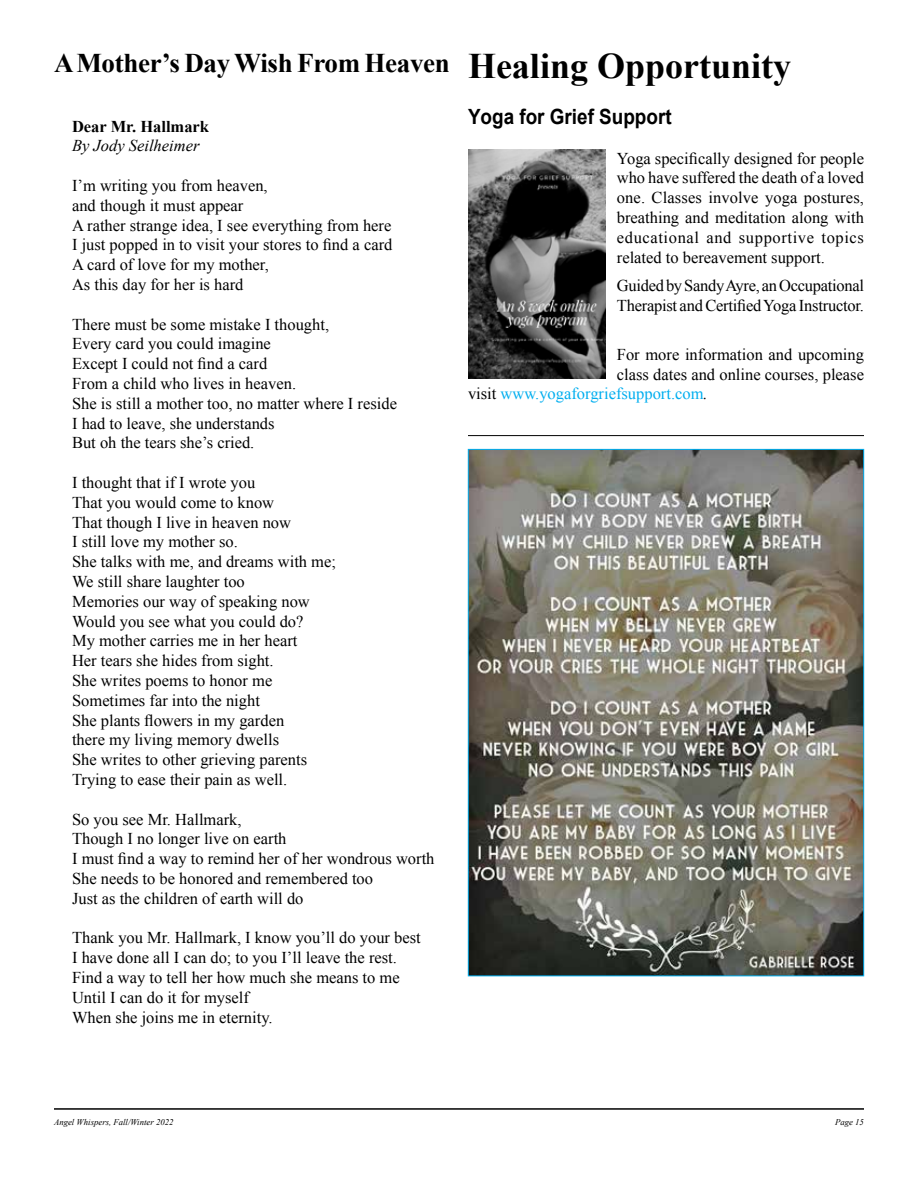
<style>
.page{position:relative;width:918px;height:1188px;background:#fff}
.page>*{position:absolute;margin:0;border:0;box-sizing:border-box;transform-origin:0 0}
.t1{font:700 36px "Times New Roman";color:#000}
.t2{font:700 27px "Times New Roman";letter-spacing:-.01em;color:#000}
.t3{font:700 21px "Arial";color:#000;scale:.9 1}
.t4{font:16.5px/19.8px "Times New Roman";color:#000}
.t5{font:16.5px "Times New Roman";color:#00aeef}
.t6{font:italic 16.5px "Times New Roman";color:#000}
.t7{font:700 16.5px "Times New Roman";color:#000}
.t8{font:italic 8.7px "Times New Roman";color:#000}
.s1{color:#000}
.s2{font-style:italic;color:#000}
</style>
<div class="page">
<hr style="left:54px;top:1108px;width:810px;height:2px;background:#000">
<img style="left:468px;top:149px;width:137px;height:229px">
<hr style="left:468px;top:435px;width:396px;height:1px;background:#000">
<img style="left:470px;top:451px;width:392px;height:523px">
<h2 class="t2" style="left:54px;top:45px;width:397px">A Mother’s Day Wish From Heaven</h2>
<p class="t7" style="left:72px;top:115px;width:139px">Dear Mr. Hallmark</p>
<p class="t6" style="left:72px;top:135px;width:129px">By Jody Seilheimer</p>
<p class="t4" style="left:72px;top:175px;width:322px">I’m writing you from heaven,<br>and though it must appear<br>A rather strange idea, I see everything from here I just popped in to visit your stores to find a card A card of love for my mother,<br>As this day for her is hard</p>
<p class="t4" style="left:72px;top:314px;width:326px">There must be some mistake I thought,<br>Every card you could imagine<br>Except I could not find a card<br>From a child who lives in heaven.<br>She is still a mother too, no matter where I reside I had to leave, she understands<br>But oh the tears she’s cried.</p>
<p class="t4" style="left:72px;top:472px;width:265px">I thought that if I wrote you<br>That you would come to know<br>That though I live in heaven now<br>I still love my mother so.<br>She talks with me, and dreams with me;<br>We still share laughter too<br>Memories our way of speaking now<br>Would you see what you could do?<br>My mother carries me in her heart<br>Her tears she hides from sight.<br>She writes poems to honor me<br>Sometimes far into the night<br>She plants flowers in my garden<br>there my living memory dwells<br>She writes to other grieving parents<br>Trying to ease their pain as well.</p>
<p class="t4" style="left:72px;top:809px;width:364px">So you see Mr. Hallmark,<br>Though I no longer live on earth<br>I must find a way to remind her of her wondrous worth She needs to be honored and remembered too<br>Just as the children of earth will do</p>
<p class="t4" style="left:72px;top:928px;width:350px">Thank you Mr. Hallmark, I know you’ll do your best I have done all I can do; to you I’ll leave the rest.<br>Find a way to tell her how much she means to me Until I can do it for myself<br>When she joins me in eternity.</p>
<h1 class="t1" style="left:468px;top:41px;width:325px">Healing Opportunity</h1>
<p class="t3" style="left:468px;top:103px;width:228px">Yoga for Grief Support</p>
<p class="t4" style="left:617px;top:148px;width:249px;text-align:justify">Yoga specifically designed for people who have suffered the death of a loved one. Classes involve yoga postures, breathing and meditation along with educational and supportive topics related to bereavement support.</p>
<p class="t4" style="left:617px;top:276px;width:249px">Guided by Sandy Ayre, an Occupational<br>Therapist and Certified Yoga Instructor.</p>
<p class="t4" style="left:617px;top:344px;width:249px">For more information and upcoming</p>
<p class="t4" style="left:617px;top:364px;width:249px">class dates and online courses, please</p>
<p class="t5" style="left:468px;top:383px;width:241px"><span class="s1">visit</span> www.yogaforgriefsupport.com<span class="s2">.</span></p>
<p class="t8" style="left:54px;top:1116px;width:121px">Angel Whispers, Fall/Winter 2022</p>
<p class="t8" style="left:835px;top:1116px;width:30px">Page 15</p>
</div>
